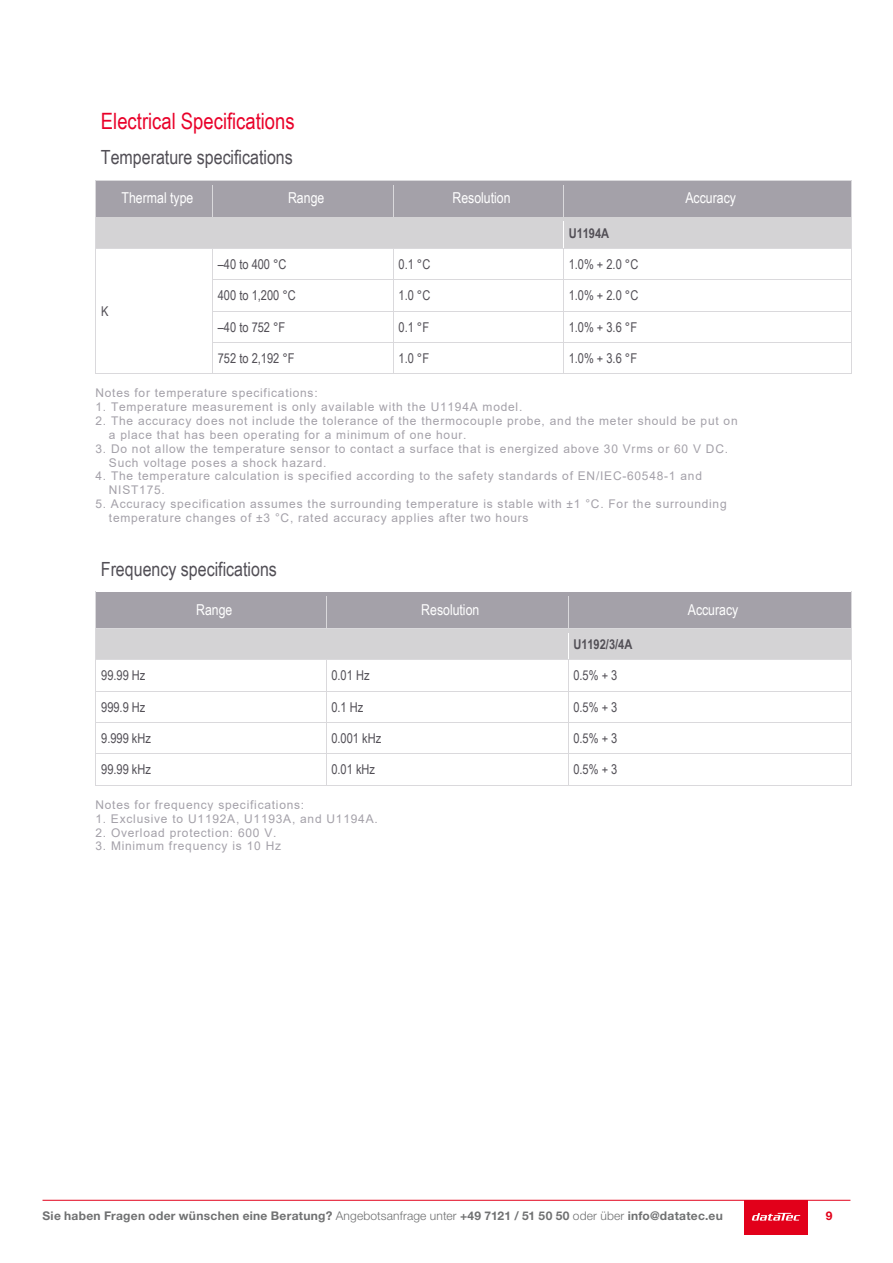
<style>
.page{position:relative;width:893px;height:1263px;background:#fff}
.page>*{position:absolute;margin:0;border:0;box-sizing:border-box;transform-origin:0 0}
.t1{font:22.5px "Arial Narrow";color:#e90029}
.t2{font:19.5px "Arial Narrow";color:#524f56}
.t3{font:15px "Arial Narrow";color:#fff}
.t4{font:13.5px "Arial Narrow";color:#524f56}
.t5{font:700 13.5px "Arial Narrow";letter-spacing:-.005em;color:#524f56}
.t6{font:12px/13.8px "Arial";letter-spacing:.065em;color:#a4a1a9}
.t7{font:700 12px "Helvetica Neue LT Pro";letter-spacing:.025em;color:#707172}
.t8{font:700 12px "Helvetica Neue LT Pro";color:#e2001a}
.s1{font-weight:300}
</style>
<div class="page">
<div style="left:744px;top:1200px;width:64px;height:34px;background:#e2001a"></div>
<svg style="left:752px;top:1213px;width:48px;height:7px"></svg>
<hr style="left:43px;top:1200px;width:807px;height:1px;background:#e2001a">
<div style="left:96px;top:181px;width:116px;height:36px;background:#a4a1a9"></div>
<div style="left:213px;top:181px;width:180px;height:36px;background:#a4a1a9"></div>
<div style="left:394px;top:181px;width:169px;height:36px;background:#a4a1a9"></div>
<div style="left:564px;top:181px;width:287px;height:36px;background:#a4a1a9"></div>
<hr style="left:96px;top:180px;width:116px;height:1px;background:#dad9dc">
<hr style="left:213px;top:180px;width:180px;height:1px;background:#dad9dc">
<hr style="left:394px;top:180px;width:169px;height:1px;background:#dad9dc">
<hr style="left:564px;top:180px;width:287px;height:1px;background:#dad9dc">
<hr style="left:95px;top:185px;width:1px;height:32px;background:#dad9dc">
<hr style="left:212px;top:185px;width:1px;height:32px;background:#dad9dc">
<hr style="left:393px;top:185px;width:1px;height:32px;background:#dad9dc">
<hr style="left:563px;top:185px;width:1px;height:32px;background:#dad9dc">
<hr style="left:851px;top:185px;width:1px;height:32px;background:#dad9dc">
<div style="left:96px;top:217px;width:467px;height:31px;background:#d4d3d5"></div>
<div style="left:564px;top:217px;width:287px;height:31px;background:#d4d3d5"></div>
<hr style="left:96px;top:248px;width:116px;height:1px;background:#dad9dc">
<hr style="left:213px;top:248px;width:180px;height:1px;background:#dad9dc">
<hr style="left:394px;top:248px;width:169px;height:1px;background:#dad9dc">
<hr style="left:564px;top:248px;width:287px;height:1px;background:#dad9dc">
<hr style="left:213px;top:279px;width:180px;height:1px;background:#dad9dc">
<hr style="left:394px;top:279px;width:169px;height:1px;background:#dad9dc">
<hr style="left:564px;top:279px;width:287px;height:1px;background:#dad9dc">
<hr style="left:213px;top:311px;width:180px;height:1px;background:#dad9dc">
<hr style="left:394px;top:311px;width:169px;height:1px;background:#dad9dc">
<hr style="left:564px;top:311px;width:287px;height:1px;background:#dad9dc">
<hr style="left:213px;top:342px;width:180px;height:1px;background:#dad9dc">
<hr style="left:394px;top:342px;width:169px;height:1px;background:#dad9dc">
<hr style="left:564px;top:342px;width:287px;height:1px;background:#dad9dc">
<svg style="left:95px;top:217px;width:1px;height:157px"></svg>
<hr style="left:96px;top:373px;width:116px;height:1px;background:#dad9dc">
<svg style="left:212px;top:248px;width:1px;height:126px"></svg>
<hr style="left:213px;top:373px;width:180px;height:1px;background:#dad9dc">
<svg style="left:393px;top:248px;width:1px;height:126px"></svg>
<hr style="left:394px;top:373px;width:169px;height:1px;background:#dad9dc">
<svg style="left:563px;top:217px;width:1px;height:157px"></svg>
<hr style="left:564px;top:373px;width:287px;height:1px;background:#dad9dc">
<svg style="left:851px;top:217px;width:1px;height:157px"></svg>
<div style="left:96px;top:592px;width:230px;height:36px;background:#a4a1a9"></div>
<div style="left:326px;top:592px;width:242px;height:36px;background:#a4a1a9"></div>
<div style="left:568px;top:592px;width:283px;height:36px;background:#a4a1a9"></div>
<hr style="left:95px;top:597px;width:1px;height:31px;background:#dad9dc">
<hr style="left:326px;top:597px;width:1px;height:31px;background:#dad9dc">
<hr style="left:568px;top:597px;width:1px;height:31px;background:#dad9dc">
<hr style="left:851px;top:597px;width:1px;height:31px;background:#dad9dc">
<div style="left:96px;top:629px;width:472px;height:30px;background:#d4d3d5"></div>
<div style="left:568px;top:629px;width:283px;height:30px;background:#d4d3d5"></div>
<hr style="left:96px;top:628px;width:230px;height:1px;background:#dad9dc">
<hr style="left:326px;top:628px;width:242px;height:1px;background:#dad9dc">
<hr style="left:568px;top:628px;width:283px;height:1px;background:#dad9dc">
<hr style="left:96px;top:659px;width:230px;height:1px;background:#dad9dc">
<hr style="left:326px;top:659px;width:242px;height:1px;background:#dad9dc">
<hr style="left:568px;top:659px;width:283px;height:1px;background:#dad9dc">
<hr style="left:96px;top:691px;width:230px;height:1px;background:#dad9dc">
<hr style="left:326px;top:691px;width:242px;height:1px;background:#dad9dc">
<hr style="left:568px;top:691px;width:283px;height:1px;background:#dad9dc">
<hr style="left:96px;top:722px;width:230px;height:1px;background:#dad9dc">
<hr style="left:326px;top:722px;width:242px;height:1px;background:#dad9dc">
<hr style="left:568px;top:722px;width:283px;height:1px;background:#dad9dc">
<hr style="left:96px;top:753px;width:230px;height:1px;background:#dad9dc">
<hr style="left:326px;top:753px;width:242px;height:1px;background:#dad9dc">
<hr style="left:568px;top:753px;width:283px;height:1px;background:#dad9dc">
<svg style="left:95px;top:628px;width:1px;height:158px"></svg>
<hr style="left:96px;top:785px;width:230px;height:1px;background:#dad9dc">
<svg style="left:326px;top:660px;width:1px;height:125px"></svg>
<hr style="left:326px;top:785px;width:242px;height:1px;background:#dad9dc">
<svg style="left:568px;top:633px;width:1px;height:152px"></svg>
<hr style="left:568px;top:785px;width:283px;height:1px;background:#dad9dc">
<svg style="left:851px;top:628px;width:1px;height:158px"></svg>
<h1 class="t1" style="left:101px;top:105px;width:195px">Electrical Specifications</h1>
<h2 class="t2" style="left:101px;top:143px;width:193px">Temperature specifications</h2>
<p class="t3" style="left:122px;top:187px;width:73px">Thermal type</p>
<p class="t3" style="left:288px;top:187px;width:38px">Range</p>
<p class="t3" style="left:452px;top:187px;width:60px">Resolution</p>
<p class="t3" style="left:685px;top:187px;width:52px">Accuracy</p>
<p class="t5" style="left:569px;top:223px;width:42px">U1194A</p>
<p class="t4" style="left:218px;top:254px;width:70px">–40 to 400 °C</p>
<p class="t4" style="left:399px;top:254px;width:33px">0.1 °C</p>
<p class="t4" style="left:569px;top:254px;width:71px">1.0% + 2.0 °C</p>
<p class="t4" style="left:218px;top:286px;width:79px">400 to 1,200 °C</p>
<p class="t4" style="left:399px;top:286px;width:33px">1.0 °C</p>
<p class="t4" style="left:569px;top:286px;width:71px">1.0% + 2.0 °C</p>
<p class="t4" style="left:218px;top:317px;width:69px">–40 to 752 °F</p>
<p class="t4" style="left:399px;top:317px;width:32px">0.1 °F</p>
<p class="t4" style="left:569px;top:317px;width:70px">1.0% + 3.6 °F</p>
<p class="t4" style="left:218px;top:348px;width:78px">752 to 2,192 °F</p>
<p class="t4" style="left:399px;top:348px;width:32px">1.0 °F</p>
<p class="t4" style="left:569px;top:348px;width:70px">1.0% + 3.6 °F</p>
<p class="t6" style="left:95px;top:386px;width:224px">Notes for temperature specifications:</p>
<p class="t6" style="left:95px;top:400px;width:428px">1. Temperature measurement is only available with the U1194A model.</p>
<p class="t6" style="left:109px;top:414px;width:630px;text-indent:-14px">2. The accuracy does not include the tolerance of the thermocouple probe, and the meter should be put on a place that has been operating for a minimum of one hour.</p>
<p class="t6" style="left:109px;top:442px;width:621px;text-indent:-14px">3. Do not allow the temperature sensor to contact a surface that is energized above 30 Vrms or 60 V DC.<br>Such voltage poses a shock hazard.</p>
<p class="t6" style="left:109px;top:469px;width:594px;text-indent:-14px">4. The temperature calculation is specified according to the safety standards of EN/IEC-60548-1 and<br>NIST175.</p>
<p class="t6" style="left:109px;top:497px;width:619px;text-indent:-14px">5. Accuracy specification assumes the surrounding temperature is stable with ±1 °C. For the surrounding temperature changes of ±3 °C, rated accuracy applies after two hours</p>
<h2 class="t2" style="left:101px;top:554px;width:178px">Frequency specifications</h2>
<p class="t3" style="left:196px;top:598px;width:38px">Range</p>
<p class="t3" style="left:421px;top:598px;width:60px">Resolution</p>
<p class="t3" style="left:688px;top:598px;width:52px">Accuracy</p>
<p class="t5" style="left:573px;top:634px;width:60px">U1192/3/4A</p>
<p class="t4" style="left:101px;top:666px;width:46px">99.99 Hz</p>
<p class="t4" style="left:331px;top:666px;width:40px">0.01 Hz</p>
<p class="t4" style="left:573px;top:666px;width:45px">0.5% + 3</p>
<p class="t4" style="left:101px;top:697px;width:46px">999.9 Hz</p>
<p class="t4" style="left:331px;top:697px;width:33px">0.1 Hz</p>
<p class="t4" style="left:573px;top:697px;width:45px">0.5% + 3</p>
<p class="t4" style="left:101px;top:728px;width:51px">9.999 kHz</p>
<p class="t4" style="left:331px;top:728px;width:51px">0.001 kHz</p>
<p class="t4" style="left:573px;top:728px;width:45px">0.5% + 3</p>
<p class="t4" style="left:101px;top:760px;width:51px">99.99 kHz</p>
<p class="t4" style="left:331px;top:760px;width:45px">0.01 kHz</p>
<p class="t4" style="left:573px;top:760px;width:45px">0.5% + 3</p>
<p class="t6" style="left:95px;top:798px;width:210px">Notes for frequency specifications:</p>
<p class="t6" style="left:95px;top:812px;width:284px">1. Exclusive to U1192A, U1193A, and U1194A.</p>
<p class="t6" style="left:95px;top:825px;width:183px">2. Overload protection: 600 V.</p>
<p class="t6" style="left:95px;top:839px;width:187px">3. Minimum frequency is 10 Hz</p>
<p class="t4" style="left:101px;top:301px;width:9px">K</p>
<p class="t7" style="left:43px;top:1209px;width:682px">Sie haben Fragen oder wünschen eine Beratung? <span class="s1">Angebotsanfrage unter</span> +49 7121 / 51 50 50 <span class="s1">oder über</span> info@datatec.eu</p>
<p class="t8" style="left:826px;top:1209px;width:8px">9</p>
</div>
